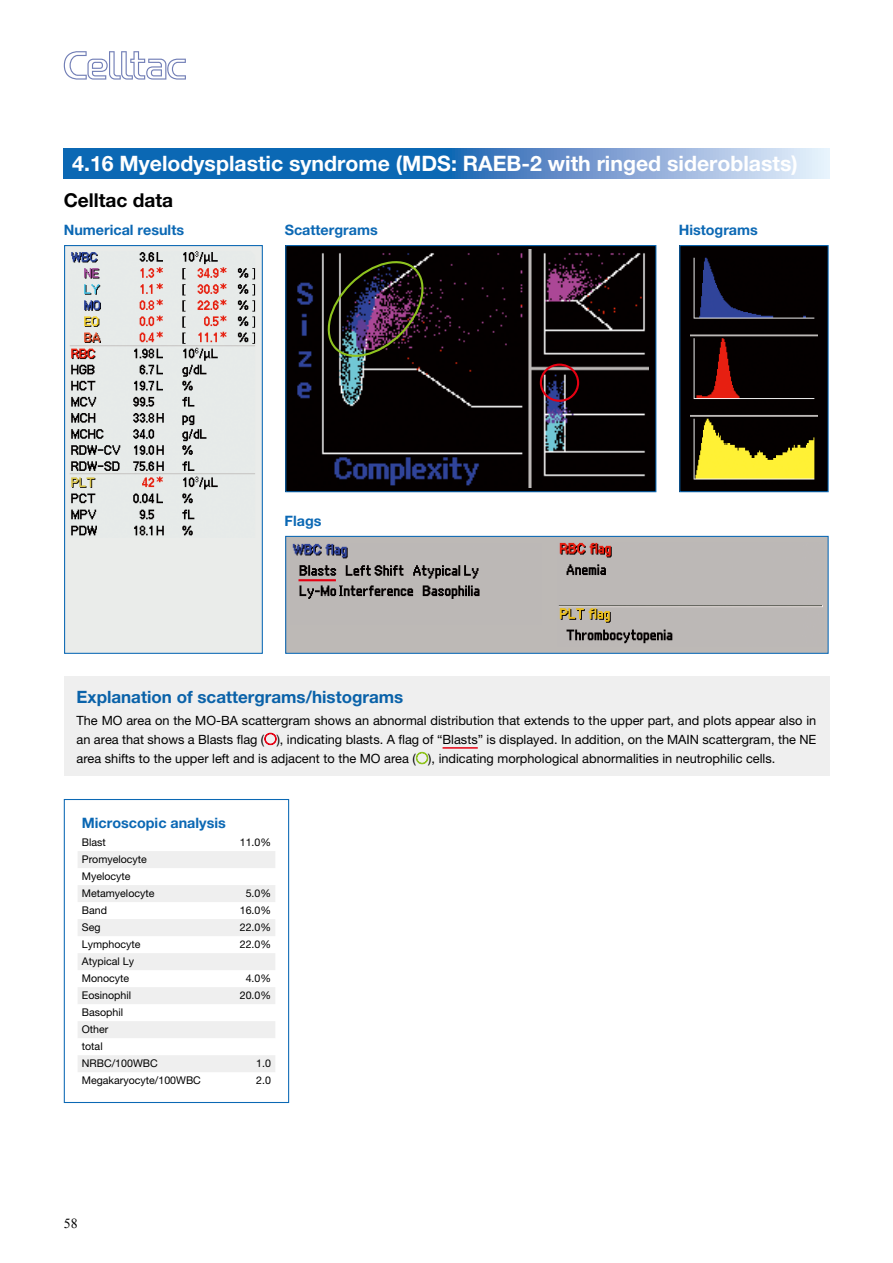
<style>
.page{position:relative;width:893px;height:1263px;background:#fff}
.page>*{position:absolute;margin:0;border:0;box-sizing:border-box;transform-origin:0 0}
.t1{font:700 21.3px "Helvetica Neue LT Std";color:#fff}
.t2{font:700 19.2px "Helvetica Neue LT Std";color:#000}
.t3{font:700 16.95px "Helvetica Neue LT Std";color:#0a62a9}
.t4{font:700 14.4px "Helvetica Neue LT Std";color:#0b68b4}
.t5{font:13.8px "Times New Roman";color:#000}
.t6{font:12.75px/19.2px "Helvetica Neue LT Std";color:#000;text-align:justify}
.t7{font:10.65px/17px "Helvetica Neue LT Std";color:#000}
</style>
<div class="page">
<svg style="left:64px;top:51px;width:122px;height:29px"></svg>
<div style="left:64px;top:676px;width:765px;height:99px;background:#efefef"></div>
<hr style="left:443px;top:747px;width:35px;height:2px;background:#e60012">
<svg style="left:264px;top:732px;width:13px;height:14px"></svg>
<svg style="left:415px;top:751px;width:14px;height:14px"></svg>
<svg style="left:64px;top:149px;width:765px;height:30px;background:#4888c5"></svg>
<svg style="left:78px;top:851px;width:197px;height:221px"></svg>
<div style="left:64px;top:799px;width:225px;height:304px;border:1px solid #0b68b4"></div>
<div style="left:65px;top:246px;width:197px;height:407px;background:#eaecea"></div>
<img style="left:70px;top:251px;width:185px;height:285px">
<div style="left:64px;top:245px;width:199px;height:409px;border:1px solid #0b68b4"></div>
<div style="left:680px;top:246px;width:148px;height:246px;background:#040000"></div>
<img style="left:690px;top:257px;width:127px;height:223px">
<div style="left:679px;top:245px;width:150px;height:247px;border:1px solid #0b68b4"></div>
<div style="left:286px;top:246px;width:370px;height:246px;background:#040000"></div>
<img style="left:297px;top:250px;width:351px;height:238px">
<div style="left:285px;top:245px;width:371px;height:247px;border:1px solid #0b68b4"></div>
<div style="left:286px;top:536px;width:542px;height:117px;background:#bdb9b6"></div>
<img style="left:292px;top:543px;width:188px;height:56px">
<img style="left:558px;top:543px;width:244px;height:101px">
<img style="left:802px;top:605px;width:21px;height:2px">
<div style="left:285px;top:536px;width:544px;height:118px;border:1px solid #0b68b4"></div>
<hr style="left:298px;top:579px;width:38px;height:2px;background:#e60012">
<div style="left:540px;top:364px;width:39px;height:38px;border:2px solid #e60012;border-radius:50%"></div>
<svg style="left:322px;top:253px;width:107px;height:112px"></svg>
<p class="t1" style="left:72px;top:150px;width:727px">4.16 Myelodysplastic syndrome (MDS: RAEB-2 with ringed sideroblasts)</p>
<p class="t2" style="left:64px;top:189px;width:111px">Celltac data</p>
<p class="t4" style="left:64px;top:221px;width:122px">Numerical results</p>
<p class="t4" style="left:285px;top:221px;width:95px">Scattergrams</p>
<p class="t4" style="left:679px;top:221px;width:81px">Histograms</p>
<p class="t4" style="left:285px;top:512px;width:38px">Flags</p>
<p class="t3" style="left:77px;top:686px;width:328px">Explanation of scattergrams/histograms</p>
<p class="t6" style="left:77px;top:710px;width:741px">The MO area on the MO-BA scattergram shows an abnormal distribution that extends to the upper part, and plots appear also in an area that shows a Blasts flag ( ), indicating blasts. A flag of “Blasts” is displayed. In addition, on the MAIN scattergram, the NE area shifts to the upper left and is adjacent to the MO area ( ), indicating morphological abnormalities in neutrophilic cells.</p>
<p class="t4" style="left:82px;top:814px;width:145px">Microscopic analysis</p>
<p class="t7" style="left:82px;top:834px;width:26px">Blast</p>
<p class="t7" style="left:240px;top:834px;width:33px">11.0%</p>
<p class="t7" style="left:82px;top:851px;width:74px">Promyelocyte<br>Myelocyte<br>Metamyelocyte</p>
<p class="t7" style="left:246px;top:885px;width:27px">5.0%</p>
<p class="t7" style="left:82px;top:902px;width:27px">Band</p>
<p class="t7" style="left:240px;top:902px;width:33px">16.0%</p>
<p class="t7" style="left:82px;top:919px;width:20px">Seg</p>
<p class="t7" style="left:240px;top:919px;width:33px">22.0%</p>
<p class="t7" style="left:82px;top:936px;width:60px">Lymphocyte</p>
<p class="t7" style="left:240px;top:936px;width:33px">22.0%</p>
<p class="t7" style="left:82px;top:953px;width:54px">Atypical Ly<br>Monocyte</p>
<p class="t7" style="left:246px;top:970px;width:27px">4.0%</p>
<p class="t7" style="left:82px;top:987px;width:51px">Eosinophil</p>
<p class="t7" style="left:240px;top:987px;width:33px">20.0%</p>
<p class="t7" style="left:82px;top:1004px;width:77px">Basophil<br>Other<br>total<br>NRBC/100WBC</p>
<p class="t7" style="left:256px;top:1055px;width:16px">1.0</p>
<p class="t7" style="left:82px;top:1072px;width:121px">Megakaryocyte/100WBC</p>
<p class="t7" style="left:256px;top:1072px;width:16px">2.0</p>
<p class="t5" style="left:64px;top:1214px;width:15px">58</p>
</div>
